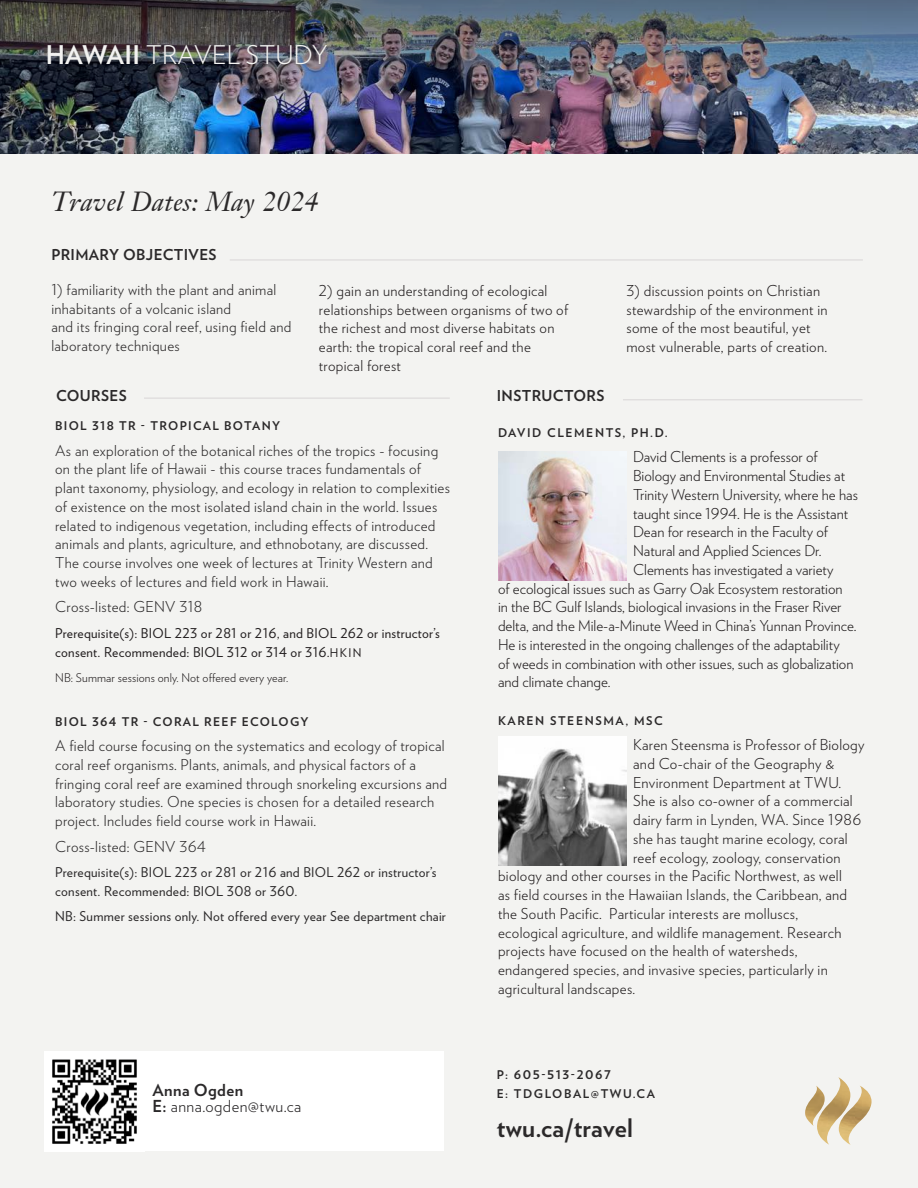
<style>
.page{position:relative;width:918px;height:1188px;background:#f3f3f1}
.page>*{position:absolute;margin:0;border:0;box-sizing:border-box;transform-origin:0 0}
.Misc{font:italic 27px "Janson S Si";letter-spacing:.005em;color:#2b292a}
.t1{font:300 25.65px "Verlag";letter-spacing:.01em;color:#f3f3f1}
.Courses{font:700 25.5px "Verlag";letter-spacing:.01em;color:#2b292a}
.Courses-2{font:300 16.5px "Verlag";letter-spacing:.025em;color:#2b292a}
.Courses-3{font:700 16.5px "Verlag";letter-spacing:.025em;color:#2b292a}
.Misc-2{font:300 15px/18.8px "Verlag";letter-spacing:.02em;color:#2b292a}
.t2{font:300 15px/18.8px "Verlag";letter-spacing:.02em;color:#231f20}
.t3{font:300 15px "Verlag";color:#231f20}
.Misc-3{font:700 15px "Verlag";letter-spacing:.025em;color:#2b292a}
.t4{font:13.5px/18.8px "Verlag";letter-spacing:.02em;color:#2b292a}
.t5{font:13.5px/18.8px "Verlag";letter-spacing:.02em;color:#231f20}
.Courses-4{font:700 12px "Verlag";letter-spacing:.13em;color:#2b292a}
.Courses-5{font:700 12px "Verlag";letter-spacing:.11em;color:#2b292a}
.t6{font:300 12px "Verlag";letter-spacing:.01em;color:#231f20}
.s1{font-weight:700}
.s2{font-size:12px}
</style>
<div class="page">
<img style="left:805px;top:1077px;width:67px;height:68px">
<img style="left:0;top:0;width:918px;height:153px">
<img style="left:45px;top:1051px;width:99px;height:100px">
<hr style="left:144px;top:398px;width:306px;height:1px;background:#d8d5d6">
<hr style="left:623px;top:400px;width:240px;height:1px;background:#d8d5d6">
<hr style="left:230px;top:260px;width:633px;height:1px;background:#d8d5d6">
<div style="left:144px;top:1051px;width:300px;height:100px;background:#fff"></div>
<img style="left:498px;top:452px;width:128px;height:128px">
<img style="left:498px;top:737px;width:128px;height:128px">
<p class="t1" style="left:46px;top:36px;width:284px"><span class="s1">HAWAII</span> TRAVEL STUDY</p>
<p class="Misc" style="left:51px;top:185px;width:269px">Travel Dates: May 2024</p>
<p class="Misc-3" style="left:51px;top:243px;width:167px">PRIMARY OBJECTIVES</p>
<p class="Misc-2" style="left:51px;top:279px;width:242px">1) familiarity with the plant and animal inhabitants of a volcanic island<br>and its fringing coral reef, using field and laboratory techniques</p>
<p class="t2" style="left:319px;top:280px;width:251px">2) gain an understanding of ecological relationships between organisms of two of the richest and most diverse habitats on earth: the tropical coral reef and the tropical forest</p>
<p class="t2" style="left:626px;top:280px;width:203px">3) discussion points on Christian stewardship of the environment in some of the most beautiful, yet most vulnerable, parts of creation.</p>
<p class="Misc-3" style="left:56px;top:384px;width:72px">COURSES</p>
<p class="Courses-5" style="left:55px;top:416px;width:227px">BIOL 318 TR - TROPICAL BOTANY</p>
<p class="Misc-2" style="left:55px;top:440px;width:396px">As an exploration of the botanical riches of the tropics - focusing on the plant life of Hawaii - this course traces fundamentals of plant taxonomy, physiology, and ecology in relation to complexities of existence on the most isolated island chain in the world. Issues related to indigenous vegetation, including effects of introduced animals and plants, agriculture, and ethnobotany, are discussed.<br>The course involves one week of lectures at Trinity Western and two weeks of lectures and field work in Hawaii.</p>
<p class="Misc-2" style="left:55px;top:597px;width:149px">Cross-listed: GENV 318</p>
<p class="t5" style="left:55px;top:623px;width:386px">Prerequisite(s): BIOL 223 or 281 or 216, and BIOL 262 or instructor’s consent. Recommended: BIOL 312 or 314 or 316.<span class="s2">HKIN</span></p>
<p class="t6" style="left:55px;top:669px;width:235px">NB: Summar sessions only. Not offered every year.</p>
<p class="Courses-5" style="left:55px;top:712px;width:255px">BIOL 364 TR - CORAL REEF ECOLOGY</p>
<p class="Misc-2" style="left:55px;top:735px;width:394px">A field course focusing on the systematics and ecology of tropical coral reef organisms. Plants, animals, and physical factors of a fringing coral reef are examined through snorkeling excursions and laboratory studies. One species is chosen for a detailed research project. Includes field course work in Hawaii.</p>
<p class="Misc-2" style="left:55px;top:836px;width:152px">Cross-listed: GENV 364</p>
<p class="t4" style="left:55px;top:862px;width:383px">Prerequisite(s): BIOL 223 or 281 or 216 and BIOL 262 or instructor’s consent. Recommended: BIOL 308 or 360.</p>
<p class="t4" style="left:55px;top:906px;width:392px">NB: Summer sessions only. Not offered every year See department chair</p>
<p class="Misc-3" style="left:497px;top:384px;width:109px">INSTRUCTORS</p>
<p class="Courses-4" style="left:498px;top:423px;width:171px">DAVID CLEMENTS, PH.D.</p>
<p class="t3" style="left:633px;top:446px;width:186px">David Clements is a professor of</p>
<p class="t3" style="left:633px;top:465px;width:213px">Biology and Environmental Studies at</p>
<p class="t3" style="left:633px;top:483px;width:226px">Trinity Western University, where he has</p>
<p class="t3" style="left:633px;top:502px;width:217px">taught since 1994. He is the Assistant</p>
<p class="t3" style="left:633px;top:521px;width:196px">Dean for research in the Faculty of</p>
<p class="t3" style="left:633px;top:540px;width:190px">Natural and Applied Sciences Dr.</p>
<p class="t3" style="left:633px;top:558px;width:202px">Clements has investigated a variety</p>
<p class="t3" style="left:498px;top:577px;width:346px">of ecological issues such as Garry Oak Ecosystem restoration</p>
<p class="t3" style="left:498px;top:596px;width:345px">in the BC Gulf Islands, biological invasions in the Fraser River</p>
<p class="t3" style="left:498px;top:615px;width:360px">delta, and the Mile-a-Minute Weed in China’s Yunnan Province.</p>
<p class="t3" style="left:498px;top:633px;width:343px">He is interested in the ongoing challenges of the adaptability</p>
<p class="t3" style="left:498px;top:652px;width:357px">of weeds in combination with other issues, such as globalization</p>
<p class="t3" style="left:498px;top:671px;width:114px">and climate change.</p>
<p class="Courses-4" style="left:498px;top:711px;width:166px">KAREN STEENSMA, MSC</p>
<p class="t2" style="left:633px;top:735px;width:233px">Karen Steensma is Professor of Biology</p>
<p class="t2" style="left:633px;top:753px;width:203px">and Co-chair of the Geography &amp;</p>
<p class="t2" style="left:633px;top:772px;width:210px">Environment Department at TWU.</p>
<p class="t2" style="left:633px;top:791px;width:221px">She is also co-owner of a commercial</p>
<p class="t2" style="left:633px;top:810px;width:230px">dairy farm in Lynden, WA. Since 1986</p>
<p class="t2" style="left:633px;top:828px;width:216px">she has taught marine ecology, coral</p>
<p class="t2" style="left:633px;top:847px;width:209px">reef ecology, zoology, conservation</p>
<p class="t2" style="left:498px;top:866px;width:345px">biology and other courses in the Pacific Northwest, as well</p>
<p class="t2" style="left:498px;top:885px;width:351px">as field courses in the Hawaiian Islands, the Caribbean, and</p>
<p class="t2" style="left:498px;top:903px;width:302px">the South Pacific. Particular interests are molluscs,</p>
<p class="t2" style="left:498px;top:922px;width:345px">ecological agriculture, and wildlife management. Research</p>
<p class="t2" style="left:498px;top:941px;width:301px">projects have focused on the health of watersheds,</p>
<p class="t2" style="left:498px;top:960px;width:331px">endangered species, and invasive species, particularly in</p>
<p class="t2" style="left:498px;top:978px;width:139px">agricultural landscapes.</p>
<p class="Courses-4" style="left:497px;top:1065px;width:116px">P: 605-513-2067</p>
<p class="Courses-3" style="left:153px;top:1077px;width:92px">Anna Ogden</p>
<p class="Courses-4" style="left:497px;top:1084px;width:160px">E: TDGLOBAL@TWU.CA</p>
<p class="Courses-2" style="left:153px;top:1094px;width:150px"><span class="s1">E:</span> anna.ogden@twu.ca</p>
<p class="Courses" style="left:497px;top:1108px;width:138px">twu.ca/travel</p>
</div>
